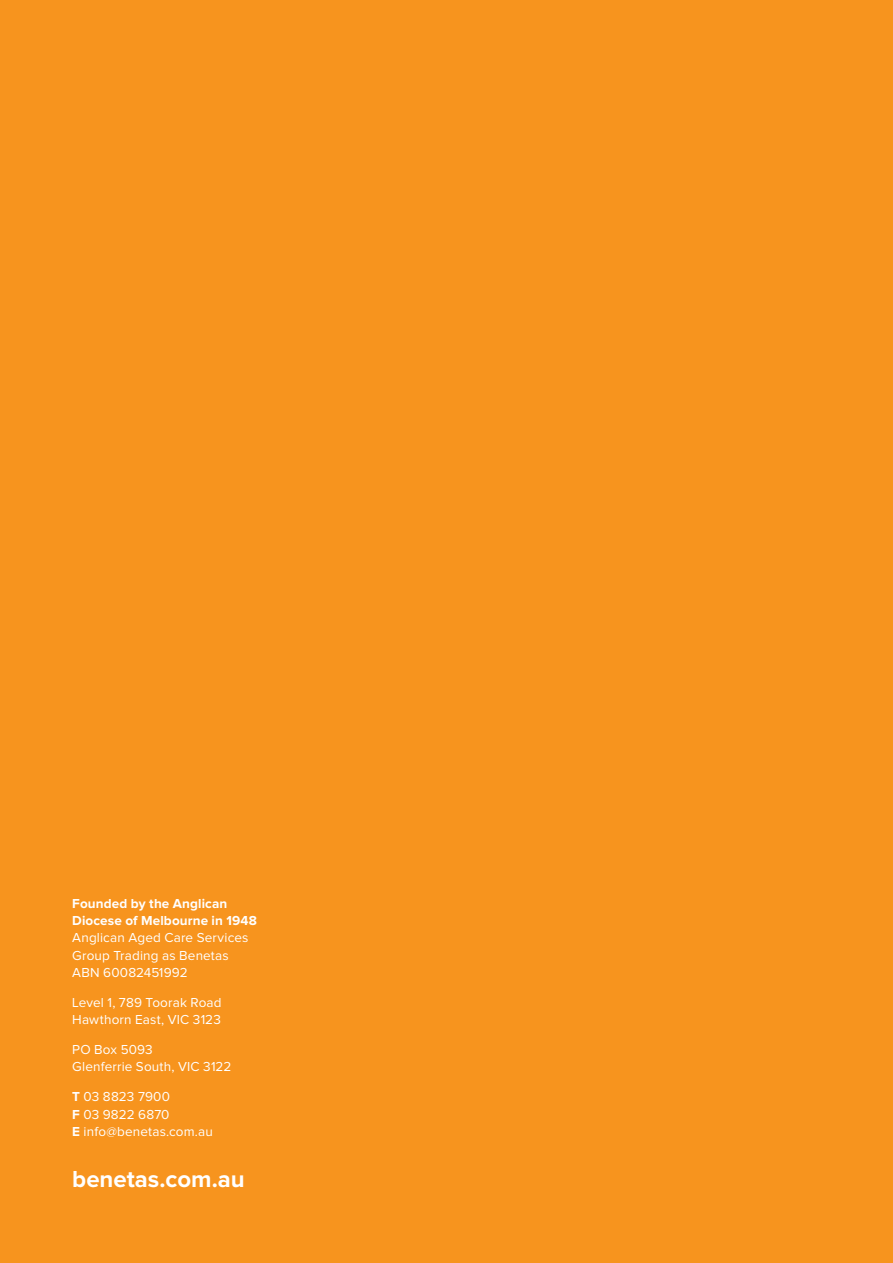
<style>
.page{position:relative;width:893px;height:1263px;background:#f7941e}
.page>*{position:absolute;margin:0;border:0;box-sizing:border-box;transform-origin:0 0}
.t1{font:700 24px "Proxima Nova";color:#fff}
.t2{font:13.5px/17.2px "Proxima Nova";letter-spacing:.01em;color:#fff}
.t3{font:700 13.5px/17.2px "Proxima Nova";letter-spacing:.01em;color:#fff}
.s1{font-weight:700}
</style>
<div class="page">
<p class="t3" style="left:72px;top:895px;width:186px">Founded by the Anglican<br>Diocese of Melbourne in 1948</p>
<p class="t2" style="left:72px;top:930px;width:178px">Anglican Aged Care Services<br>Group Trading as Benetas<br>ABN 60082451992</p>
<p class="t2" style="left:72px;top:994px;width:151px">Level 1, 789 Toorak Road<br>Hawthorn East, VIC 3123</p>
<p class="t2" style="left:72px;top:1041px;width:161px">PO Box 5093<br>Glenferrie South, VIC 3122</p>
<p class="t2" style="left:72px;top:1089px;width:142px"><span class="s1">T</span> 03 8823 7900<br><span class="s1">F</span> 03 9822 6870<br><span class="s1">E</span> info@benetas.com.au</p>
<h1 class="t1" style="left:72px;top:1168px;width:174px">benetas.com.au</h1>
</div>
